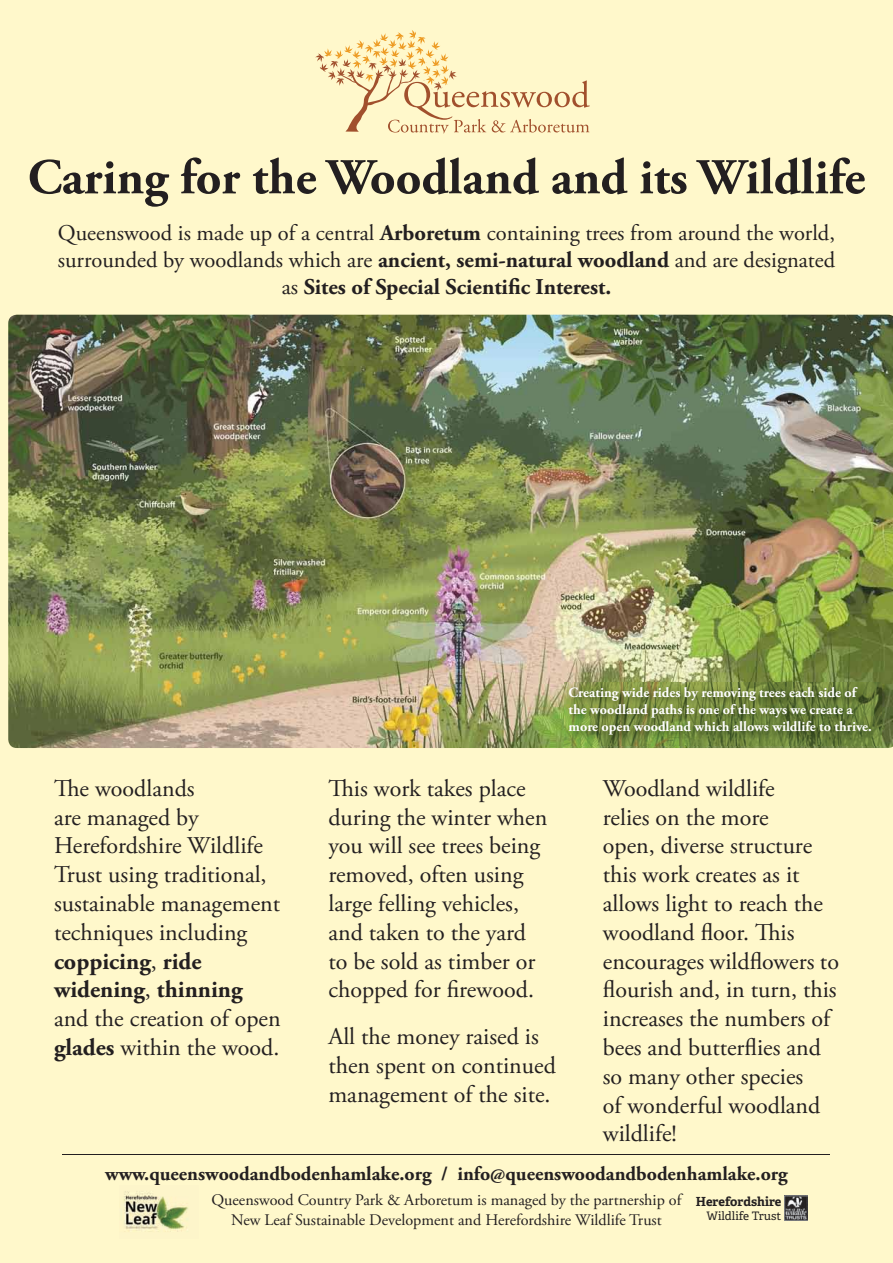
<style>
.page{position:relative;width:893px;height:1263px;background:#fff8cb}
.page>*{position:absolute;margin:0;border:0;box-sizing:border-box;transform-origin:0 0}
.t1{font:700 50.1px "Adobe Garamond Pro";color:#231f20}
.t2{font:24px/28.8px "Adobe Garamond Pro";color:#231f20}
.t3{font:22.5px/27px "Adobe Garamond Pro";color:#231f20;text-align:center}
.t4{font:700 19.8px "Adobe Garamond Pro";color:#231f20}
.t5{font:16.2px/19.8px "Adobe Garamond Pro";color:#231f20;text-align:center}
.t6{font:700 14.1px/17px "Adobe Garamond Pro";color:#fff}
.t7{font:700 12.6px "Adelle";color:#231f20}
.t8{font:11.7px "Adelle";color:#231f20}
.s1{font-weight:700}
</style>
<div class="page">
<img style="left:8px;top:315px;width:885px;height:433px">
<svg style="left:315px;top:30px;width:275px;height:103px"></svg>
<img style="left:564px;top:682px;width:317px;height:63px">
<img style="left:785px;top:1195px;width:23px;height:25px">
<img style="left:123px;top:1191px;width:65px;height:41px">
<hr style="left:63px;top:1154px;width:767px;height:1px;background:#231f20">
<h1 class="t1" style="left:28px;top:148px;width:839px">Caring for the Woodland and its Wildlife</h1>
<p class="t3" style="left:58px;top:220px;width:779px">Queenswood is made up of a central <span class="s1">Arboretum</span> containing trees from around the world, surrounded by woodlands which are <span class="s1">ancient, semi-natural woodland</span> and are designated as <span class="s1">Sites of Special Scientific Interest.</span></p>
<p class="t6" style="left:569px;top:684px;width:305px">Creating wide rides by removing trees each side of the woodland paths is one of the ways we create a more open woodland which allows wildlife to thrive.</p>
<p class="t2" style="left:54px;top:775px;width:228px">The woodlands<br>are managed by<br>Herefordshire Wildlife<br>Trust using traditional, sustainable management techniques including <span class="s1">coppicing</span>, <span class="s1">ride widening</span>, <span class="s1">thinning </span>and the creation of open <span class="s1">glades</span> within the wood.</p>
<p class="t2" style="left:328px;top:775px;width:220px">This work takes place during the winter when you will see trees being removed, often using large felling vehicles, and taken to the yard to be sold as timber or chopped for firewood.</p>
<p class="t2" style="left:328px;top:1023px;width:229px">All the money raised is then spent on continued management of the site.</p>
<p class="t2" style="left:603px;top:775px;width:238px">Woodland wildlife<br>relies on the more<br>open, diverse structure this work creates as it allows light to reach the woodland floor. This encourages wildflowers to flourish and, in turn, this increases the numbers of bees and butterflies and so many other species<br>of wonderful woodland wildlife!</p>
<p class="t4" style="left:105px;top:1162px;width:684px">www.queenswoodandbodenhamlake.org / info@queenswoodandbodenhamlake.org</p>
<p class="t5" style="left:212px;top:1190px;width:471px">Queenswood Country Park &amp; Arboretum is managed by the partnership of<br>New Leaf Sustainable Development and Herefordshire Wildlife Trust</p>
<p class="t7" style="left:696px;top:1192px;width:87px">Herefordshire</p>
<p class="t8" style="left:706px;top:1207px;width:76px">Wildlife Trust</p>
</div>
